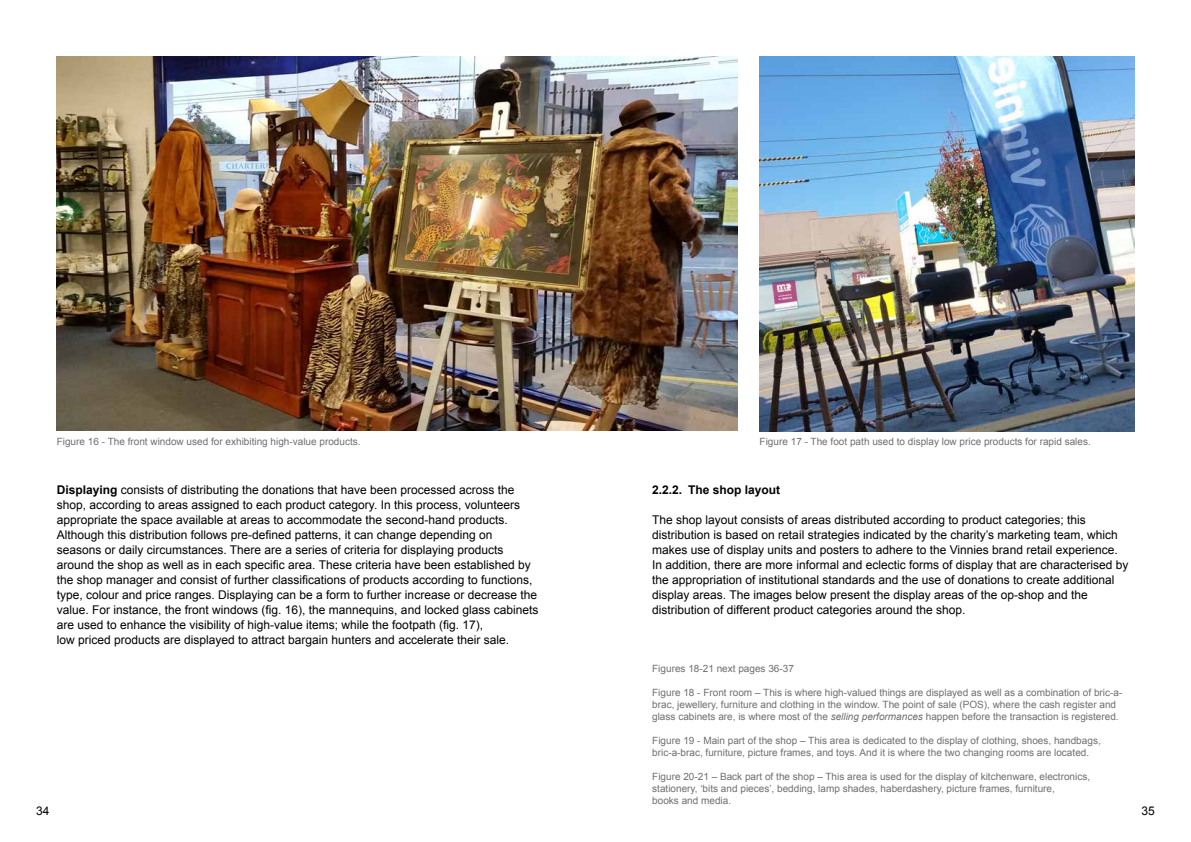
<style>
.page{position:relative;width:1191px;height:842px;background:#fff}
.page>*{position:absolute;margin:0;border:0;box-sizing:border-box;transform-origin:0 0}
.t1{font:12px/15px "Arial";color:#000}
.t2{font:700 12px "Arial";color:#000}
.t3{font:10px/12px "Arial";color:#706f6f}
.s1{font-weight:700}
.s2{font-style:italic}
</style>
<div class="page">
<img style="left:57px;top:57px;width:680px;height:373px">
<img style="left:759px;top:57px;width:375px;height:374px">
<p class="t3" style="left:57px;top:436px;width:305px">Figure 16 - The front window used for exhibiting high-value products.</p>
<p class="t3" style="left:759px;top:435px;width:333px">Figure 17 - The foot path used to display low price products for rapid sales.</p>
<p class="t2" style="left:652px;top:481px;width:130px">2.2.2. The shop layout</p>
<p class="t1" style="left:652px;top:512px;width:478px">The shop layout consists of areas distributed according to product categories; this distribution is based on retail strategies indicated by the charity’s marketing team, which makes use of display units and posters to adhere to the Vinnies brand retail experience.<br>In addition, there are more informal and eclectic forms of display that are characterised by the appropriation of institutional standards and the use of donations to create additional display areas. The images below present the display areas of the op-shop and the distribution of different product categories around the shop.</p>
<p class="t1" style="left:57px;top:482px;width:483px"><span class="s1">Displaying</span> consists of distributing the donations that have been processed across the shop, according to areas assigned to each product category. In this process, volunteers appropriate the space available at areas to accommodate the second-hand products.<br>Although this distribution follows pre-defined patterns, it can change depending on seasons or daily circumstances. There are a series of criteria for displaying products around the shop as well as in each specific area. These criteria have been established by the shop manager and consist of further classifications of products according to functions, type, colour and price ranges. Displaying can be a form to further increase or decrease the value. For instance, the front windows (fig. 16), the mannequins, and locked glass cabinets are used to enhance the visibility of high-value items; while the footpath (fig. 17),<br>low priced products are displayed to attract bargain hunters and accelerate their sale.</p>
<p class="t3" style="left:652px;top:662px;width:143px">Figures 18-21 next pages 36-37</p>
<p class="t3" style="left:652px;top:686px;width:471px">Figure 18 - Front room – This is where high-valued things are displayed as well as a combination of bric-a&shy;brac, jewellery, furniture and clothing in the window. The point of sale (POS), where the cash register and glass cabinets are, is where most of the <span class="s2">selling performances</span> happen before the transaction is registered.</p>
<p class="t3" style="left:652px;top:734px;width:450px">Figure 19 - Main part of the shop – This area is dedicated to the display of clothing, shoes, handbags, bric-a-brac, furniture, picture frames, and toys. And it is where the two changing rooms are located.</p>
<p class="t3" style="left:652px;top:770px;width:439px">Figure 20-21 – Back part of the shop – This area is used for the display of kitchenware, electronics, stationery, ‘bits and pieces’, bedding, lamp shades, haberdashery, picture frames, furniture,<br>books and media.</p>
<p class="t1" style="left:36px;top:803px;width:15px">34</p>
<p class="t1" style="left:1141px;top:803px;width:15px">35</p>
</div>
